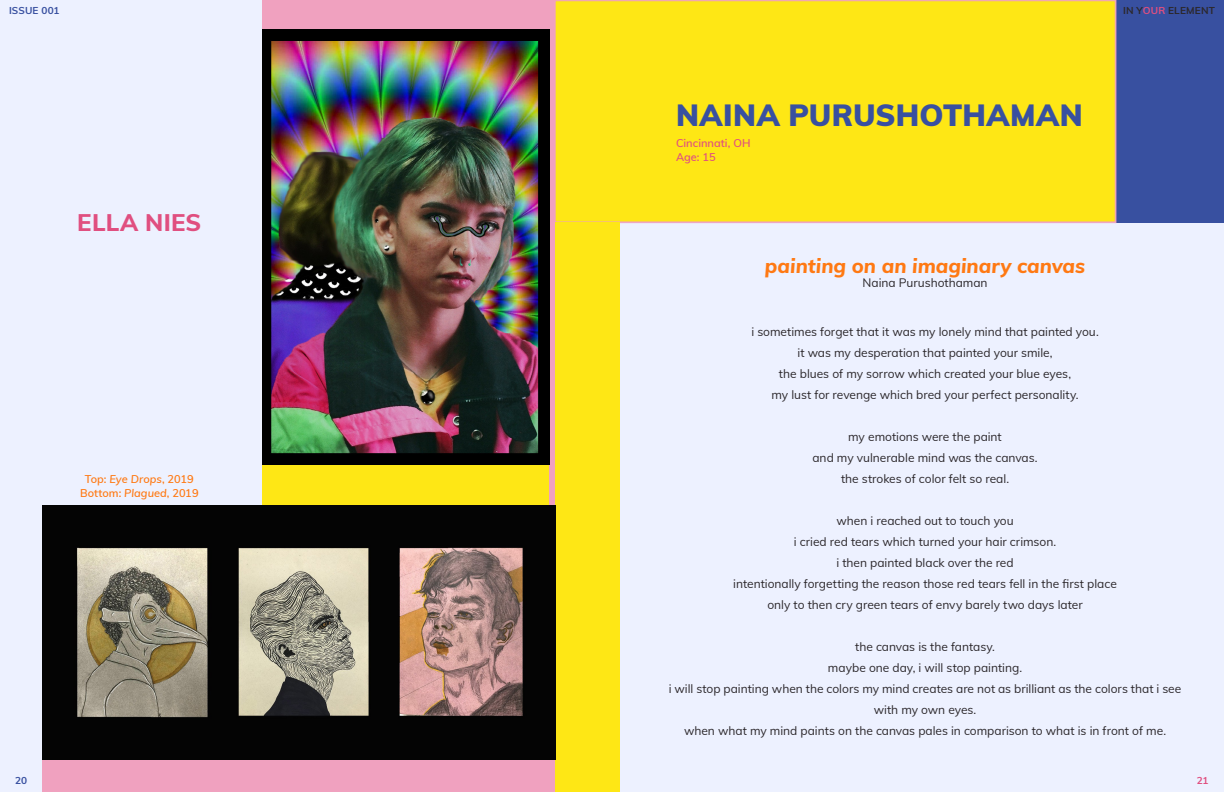
<style>
.page{position:relative;width:1224px;height:792px;background:#edf1ff}
.page>*{position:absolute;margin:0;border:0;box-sizing:border-box;transform-origin:0 0}
.t1{font:900 30px "Muli";letter-spacing:.01em;color:#3850a0}
.t2{font:800 24px "Muli";letter-spacing:.01em;color:#e04f80}
.t3{font:italic 800 20px "Muli";color:#ff7913}
.t4{font:12px/21px "Muli";color:#2c282c;text-align:center}
.t5{font:600 11px/14px "Muli";color:#ff7913;text-align:center}
.t6{font:600 11px/14px "Muli";color:#e04f80}
.t7{font:700 10px "Muli";letter-spacing:.02em;color:#2c282c}
.t8{font:700 10px "Muli";letter-spacing:.01em;color:#3850a0}
.t9{font:700 10px "Muli";color:#e04f80}
.s1{color:#e04f80}
.s2{font-style:italic}
</style>
<div class="page">
<div style="left:1116px;top:0;width:108px;height:223px;background:#3850a0"></div>
<div style="left:43px;top:0;width:512px;height:792px;background:#f0a1bf"></div>
<div style="left:258px;top:463px;width:291px;height:43px;background:#fee715"></div>
<div style="left:43px;top:0;width:219px;height:506px;background:#edf1ff"></div>
<div style="left:555px;top:2px;width:561px;height:221px;background:#fee715"></div>
<div style="left:555px;top:0;width:561px;height:222px;border:1px solid #f0a1bf"></div>
<div style="left:555px;top:223px;width:65px;height:569px;background:#fee715"></div>
<img style="left:43px;top:506px;width:512px;height:253px">
<img style="left:262px;top:29px;width:287px;height:436px">
<p class="t8" style="left:9px;top:3px;width:52px">ISSUE 001</p>
<p class="t7" style="left:1123px;top:3px;width:93px">IN Y<span class="s1">OUR</span> ELEMENT</p>
<h2 class="t2" style="left:77px;top:205px;width:126px">ELLA NIES</h2>
<p class="t5" style="left:80px;top:472px;width:120px">Top: <span class="s2">Eye Drops</span>, 2019<br>Bottom: <span class="s2">Plagued</span>, 2019</p>
<h1 class="t1" style="left:676px;top:93px;width:408px">NAINA PURUSHOTHAMAN</h1>
<p class="t6" style="left:676px;top:136px;width:76px">Cincinnati, OH<br>Age: 15</p>
<h3 class="t3" style="left:765px;top:251px;width:322px">painting on an imaginary canvas</h3>
<p class="t4" style="left:863px;top:272px;width:127px">Naina Purushothaman</p>
<p class="t4" style="left:751px;top:321px;width:349px">i sometimes forget that it was my lonely mind that painted you. it was my desperation that painted your smile,<br>the blues of my sorrow which created your blue eyes,<br>my lust for revenge which bred your perfect personality.</p>
<p class="t4" style="left:812px;top:426px;width:227px">my emotions were the paint<br>and my vulnerable mind was the canvas. the strokes of color felt so real.</p>
<p class="t4" style="left:733px;top:510px;width:385px">when i reached out to touch you<br>i cried red tears which turned your hair crimson.<br>i then painted black over the red<br>intentionally forgetting the reason those red tears fell in the first place only to then cry green tears of envy barely two days later</p>
<p class="t4" style="left:669px;top:636px;width:514px">the canvas is the fantasy.<br>maybe one day, i will stop painting.<br>i will stop painting when the colors my mind creates are not as brilliant as the colors that i see with my own eyes.<br>when what my mind paints on the canvas pales in comparison to what is in front of me.</p>
<p class="t8" style="left:15px;top:773px;width:14px">20</p>
<p class="t9" style="left:1197px;top:773px;width:13px">21</p>
</div>
